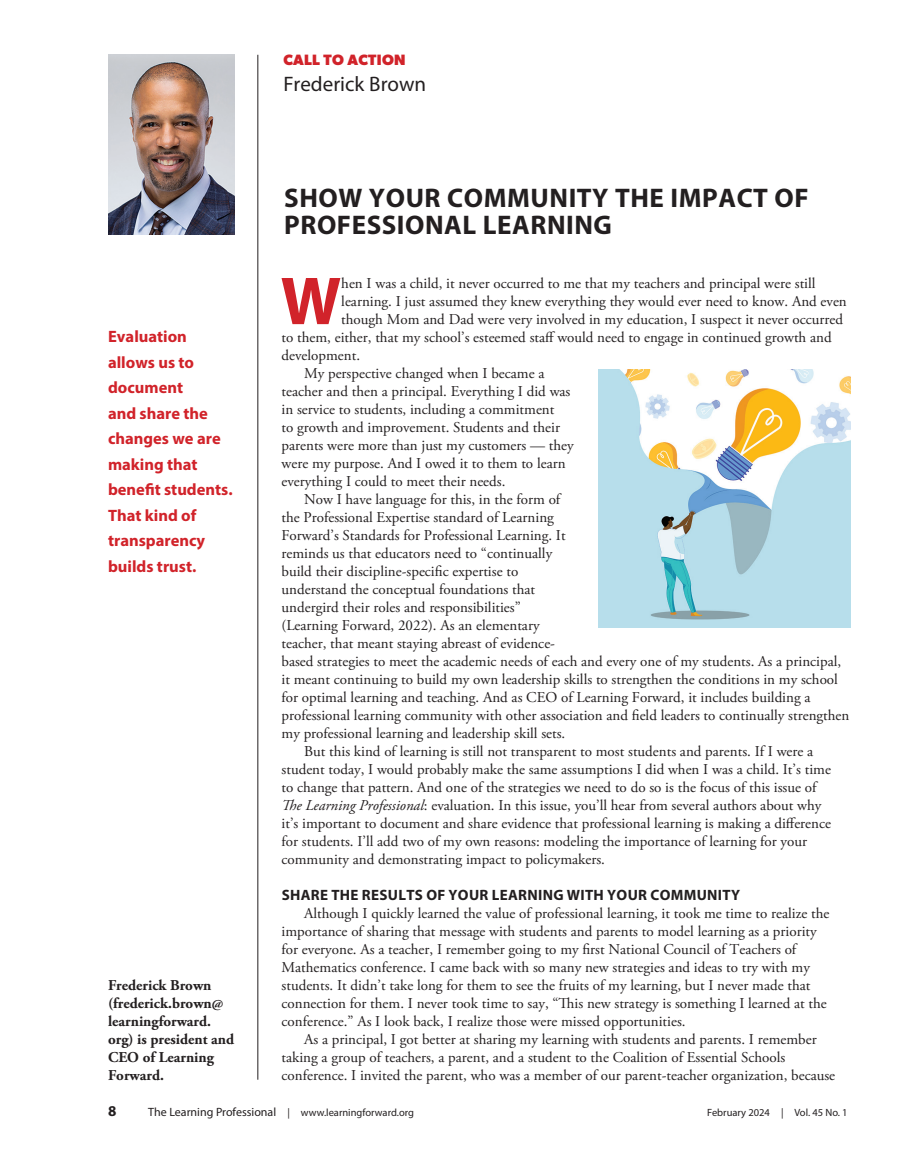
<style>
.page{position:relative;width:905px;height:1175px;background:#fff}
.page>*{position:absolute;margin:0;border:0;box-sizing:border-box;transform-origin:0 0}
.body{font:700 68.4px "Myriad Pro";color:#d1232a}
.box{font:700 27px/27px "Myriad Pro";letter-spacing:.02em;color:#231f20}
.box-2{font:21px "Myriad Pro";color:#231f20}
.liftout{font:700 16.5px/25.5px "Myriad Pro";color:#d1232a}
.body-2{font:15px/18px "Adobe Garamond Pro";color:#231f20}
.body-3{font:700 15px/18px "Adobe Garamond Pro";color:#231f20}
.subhead{font:700 15px "Myriad Pro";letter-spacing:.02em;color:#231f20}
.t1{font:700 15px "Gibson";letter-spacing:.02em;color:#d1232a}
.t2{font:10.5px "Myriad Pro";color:#231f20}
.s1{font-style:italic}
.s2{font-size:12px}
</style>
<div class="page">
<hr style="left:257px;top:55px;width:1px;height:1024px;background:#231f20">
<img style="left:598px;top:369px;width:252px;height:258px">
<img style="left:108px;top:54px;width:126px;height:180px">
<p class="t1" style="left:283px;top:51px;width:124px">CALL TO ACTION</p>
<p class="box-2" style="left:283px;top:71px;width:144px">Frederick Brown</p>
<p class="liftout" style="left:108px;top:323px;width:126px">Evaluation allows us to document<br>and share the changes we are making that benefit students.<br>That kind of transparency builds trust.</p>
<p class="body-3" style="left:108px;top:977px;width:127px">Frederick Brown (frederick.brown@ learningforward. org) is president and<br>CEO of Learning<br>Forward.</p>
<p class="box" style="left:284px;top:184px;width:526px">SHOW YOUR COMMUNITY THE IMPACT OF<br>PROFESSIONAL LEARNING</p>
<p class="body" style="left:280px;top:256px;width:62px">W</p>
<p class="body-2" style="left:341px;top:275px;width:476px">hen I was a child, it never occurred to me that my teachers and principal were still</p>
<p class="body-2" style="left:341px;top:293px;width:507px">learning. I just assumed they knew everything they would ever need to know. And even</p>
<p class="body-2" style="left:341px;top:311px;width:503px">though Mom and Dad were very involved in my education, I suspect it never occurred</p>
<p class="body-2" style="left:281px;top:329px;width:551px">to them, either, that my school’s esteemed staff would need to engage in continued growth and</p>
<p class="body-2" style="left:281px;top:347px;width:80px">development.</p>
<p class="body-2" style="left:281px;top:365px;width:294px;text-indent:22px">My perspective changed when I became a teacher and then a principal. Everything I did was in service to students, including a commitment<br>to growth and improvement. Students and their parents were more than just my customers — they were my purpose. And I owed it to them to learn everything I could to meet their needs.</p>
<p class="body-2" style="left:281px;top:491px;width:569px;text-indent:22px">Now I have language for this, in the form of<br>the Professional Expertise standard of Learning<br>Forward’s Standards for Professional Learning. It<br>reminds us that educators need to “continually<br>build their discipline-specific expertise to<br>understand the conceptual foundations that<br>undergird their roles and responsibilities”<br>(Learning Forward, 2022). As an elementary<br>teacher, that meant staying abreast of evidence-<br>based strategies to meet the academic needs of each and every one of my students. As a principal, it meant continuing to build my own leadership skills to strengthen the conditions in my school for optimal learning and teaching. And as CEO of Learning Forward, it includes building a professional learning community with other association and field leaders to continually strengthen my professional learning and leadership skill sets.</p>
<p class="body-2" style="left:281px;top:743px;width:551px;text-indent:22px">But this kind of learning is still not transparent to most students and parents. If I were a student today, I would probably make the same assumptions I did when I was a child. It’s time to change that pattern. And one of the strategies we need to do so is the focus of this issue of <span class="s1">The Learning Professional</span>: evaluation. In this issue, you’ll hear from several authors about why it’s important to document and share evidence that professional learning is making a difference for students. I’ll add two of my own reasons: modeling the importance of learning for your community and demonstrating impact to policymakers.</p>
<p class="subhead" style="left:282px;top:885px;width:460px">SHARE THE RESULTS OF YOUR LEARNING WITH YOUR COMMUNITY</p>
<p class="body-2" style="left:281px;top:905px;width:549px;text-indent:22px">Although I quickly learned the value of professional learning, it took me time to realize the importance of sharing that message with students and parents to model learning as a priority for everyone. As a teacher, I remember going to my first National Council of Teachers of Mathematics conference. I came back with so many new strategies and ideas to try with my students. It didn’t take long for them to see the fruits of my learning, but I never made that connection for them. I never took time to say, “This new strategy is something I learned at the conference.” As I look back, I realize those were missed opportunities.</p>
<p class="body-2" style="left:281px;top:1031px;width:555px;text-indent:22px">As a principal, I got better at sharing my learning with students and parents. I remember taking a group of teachers, a parent, and a student to the Coalition of Essential Schools conference. I invited the parent, who was a member of our parent-teacher organization, because</p>
<p class="subhead" style="left:108px;top:1101px;width:10px">8</p>
<p class="t2" style="left:148px;top:1106px;width:267px"><span class="s2">The Learning Professional</span> | www.learningforward.org</p>
<p class="t2" style="left:707px;top:1106px;width:142px">February 2024 | Vol. 45 No. 1</p>
</div>
